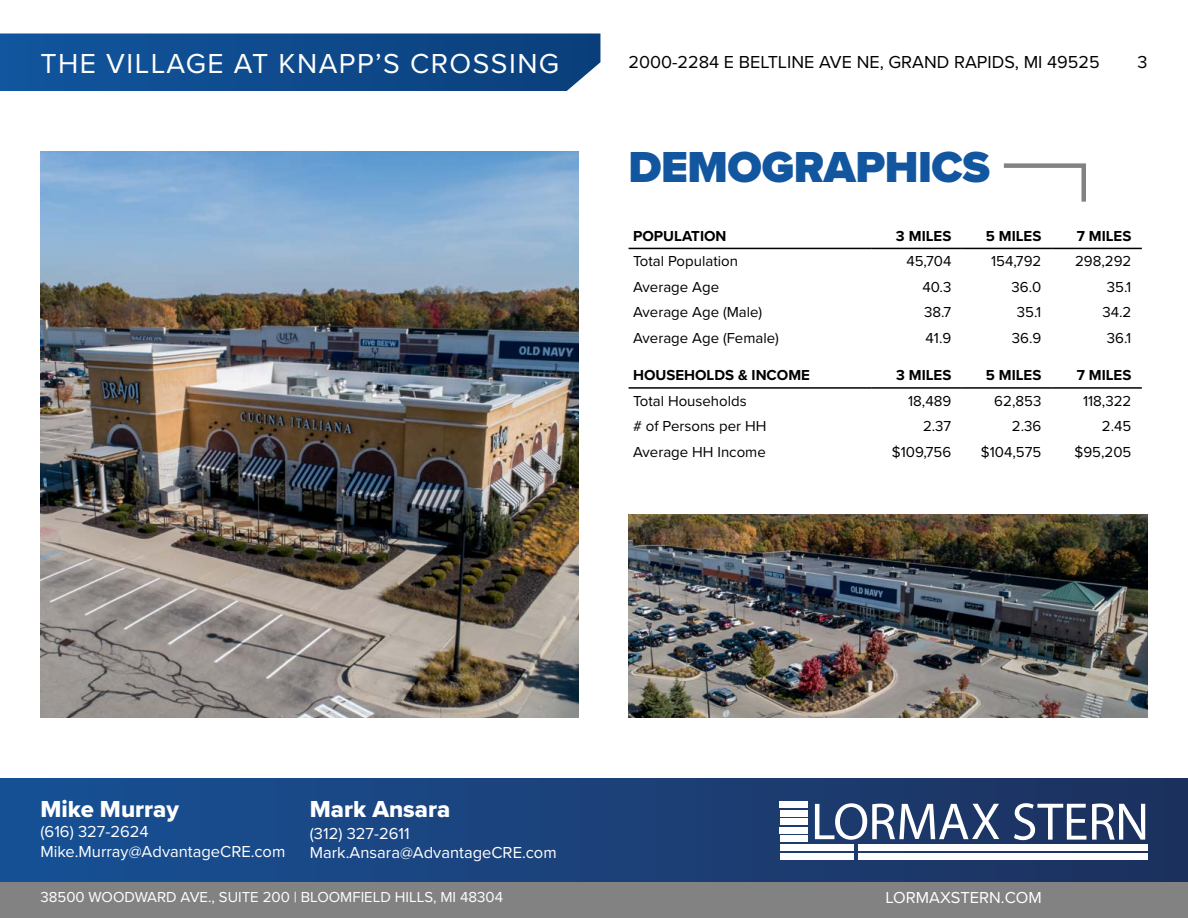
<style>
.page{position:relative;width:1188px;height:918px;background:#fff}
.page>*{position:absolute;margin:0;border:0;box-sizing:border-box;transform-origin:0 0}
.t1{font:900 45px "Proxima Nova";letter-spacing:-.01em;color:#11569f}
.t2{font:28.5px "Proxima Nova";letter-spacing:.05em;color:#fff}
.t3{font:24px "Proxima Nova Extrabld";color:#fff}
.t4{font:18px "Proxima Nova";color:#000}
.t5{font:16.5px/19.8px "Proxima Nova";color:#fff}
.t6{font:15px "Proxima Nova";color:#000}
.t7{font:700 15px "Proxima Nova";color:#000}
.t8{font:15px "Proxima Nova";color:#fff}
</style>
<div class="page">
<img style="left:629px;top:514px;width:519px;height:204px">
<svg style="left:0;top:33px;width:600px;height:58px;background:#124d8e"></svg>
<div style="left:0;top:779px;width:1188px;height:103px;background:linear-gradient(to right,#154f94,#263862)"></div>
<svg style="left:815px;top:803px;width:184px;height:37px"></svg>
<svg style="left:1014px;top:803px;width:72px;height:37px"></svg>
<svg style="left:1092px;top:804px;width:53px;height:36px"></svg>
<div style="left:780px;top:801px;width:28px;height:7px;background:#fff"></div>
<div style="left:780px;top:810px;width:28px;height:6px;background:#fff"></div>
<div style="left:780px;top:818px;width:28px;height:7px;background:#fff"></div>
<div style="left:780px;top:827px;width:28px;height:7px;background:#fff"></div>
<div style="left:780px;top:836px;width:28px;height:6px;background:#fff"></div>
<div style="left:858px;top:844px;width:289px;height:7px;background:#fff"></div>
<div style="left:780px;top:844px;width:74px;height:7px;background:#fff"></div>
<div style="left:858px;top:853px;width:290px;height:6px;background:#fff"></div>
<div style="left:780px;top:853px;width:74px;height:6px;background:#fff"></div>
<div style="left:0;top:882px;width:1188px;height:36px;background:#828283"></div>
<img style="left:40px;top:152px;width:539px;height:566px">
<hr style="left:629px;top:248px;width:243px;height:1px;background:#000">
<hr style="left:872px;top:248px;width:90px;height:1px;background:#000">
<hr style="left:962px;top:248px;width:90px;height:1px;background:#000">
<hr style="left:1052px;top:248px;width:90px;height:1px;background:#000">
<hr style="left:629px;top:387px;width:243px;height:2px;background:#000">
<hr style="left:872px;top:387px;width:90px;height:2px;background:#000">
<hr style="left:962px;top:387px;width:90px;height:2px;background:#000">
<hr style="left:1052px;top:387px;width:90px;height:2px;background:#000">
<svg style="left:1003px;top:163px;width:83px;height:39px"></svg>
<h2 class="t2" style="left:40px;top:43px;width:520px">THE VILLAGE AT KNAPP’S CROSSING</h2>
<p class="t4" style="left:629px;top:49px;width:473px">2000-2284 E BELTLINE AVE NE, GRAND RAPIDS, MI 49525</p>
<p class="t4" style="left:1137px;top:49px;width:12px">3</p>
<h1 class="t1" style="left:629px;top:134px;width:363px">DEMOGRAPHICS</h1>
<p class="t7" style="left:633px;top:225px;width:95px">POPULATION</p>
<p class="t7" style="left:896px;top:225px;width:57px">3 MILES</p>
<p class="t7" style="left:986px;top:225px;width:57px">5 MILES</p>
<p class="t7" style="left:1077px;top:225px;width:56px">7 MILES</p>
<p class="t6" style="left:633px;top:250px;width:106px">Total Population</p>
<p class="t6" style="left:906px;top:250px;width:46px">45,704</p>
<p class="t6" style="left:991px;top:250px;width:52px">154,792</p>
<p class="t6" style="left:1075px;top:250px;width:58px">298,292</p>
<p class="t6" style="left:633px;top:276px;width:88px">Average Age</p>
<p class="t6" style="left:922px;top:276px;width:30px">40.3</p>
<p class="t6" style="left:1012px;top:276px;width:31px">36.0</p>
<p class="t6" style="left:1107px;top:276px;width:26px">35.1</p>
<p class="t6" style="left:633px;top:301px;width:131px">Average Age (Male)</p>
<p class="t6" style="left:924px;top:301px;width:29px">38.7</p>
<p class="t6" style="left:1017px;top:301px;width:26px">35.1</p>
<p class="t6" style="left:1102px;top:301px;width:30px">34.2</p>
<p class="t6" style="left:633px;top:327px;width:147px">Average Age (Female)</p>
<p class="t6" style="left:926px;top:327px;width:27px">41.9</p>
<p class="t6" style="left:1012px;top:327px;width:31px">36.9</p>
<p class="t6" style="left:1107px;top:327px;width:26px">36.1</p>
<p class="t7" style="left:633px;top:364px;width:178px">HOUSEHOLDS &amp; INCOME</p>
<p class="t7" style="left:896px;top:364px;width:57px">3 MILES</p>
<p class="t7" style="left:986px;top:364px;width:57px">5 MILES</p>
<p class="t7" style="left:1077px;top:364px;width:56px">7 MILES</p>
<p class="t6" style="left:633px;top:390px;width:115px">Total Households</p>
<p class="t6" style="left:908px;top:390px;width:45px">18,489</p>
<p class="t6" style="left:994px;top:390px;width:49px">62,853</p>
<p class="t6" style="left:1083px;top:390px;width:50px">118,322</p>
<p class="t6" style="left:633px;top:415px;width:135px"># of Persons per HH</p>
<p class="t6" style="left:923px;top:415px;width:30px">2.37</p>
<p class="t6" style="left:1012px;top:415px;width:31px">2.36</p>
<p class="t6" style="left:1102px;top:415px;width:31px">2.45</p>
<p class="t6" style="left:633px;top:441px;width:134px">Average HH Income</p>
<p class="t6" style="left:892px;top:441px;width:61px">$109,756</p>
<p class="t6" style="left:981px;top:441px;width:62px">$104,575</p>
<p class="t6" style="left:1074px;top:441px;width:58px">$95,205</p>
<h3 class="t3" style="left:40px;top:791px;width:140px">Mike Murray</h3>
<p class="t5" style="left:40px;top:821px;width:246px">(616) 327-2624<br>Mike.Murray@AdvantageCRE.com</p>
<h3 class="t3" style="left:310px;top:791px;width:142px">Mark Ansara</h3>
<p class="t5" style="left:310px;top:823px;width:248px">(312) 327-2611<br>Mark.Ansara@AdvantageCRE.com</p>
<p class="t8" style="left:40px;top:885px;width:464px">38500 WOODWARD AVE., SUITE 200 | BLOOMFIELD HILLS, MI 48304</p>
<p class="t5" style="left:885px;top:887px;width:158px">LORMAXSTERN.COM</p>
</div>
